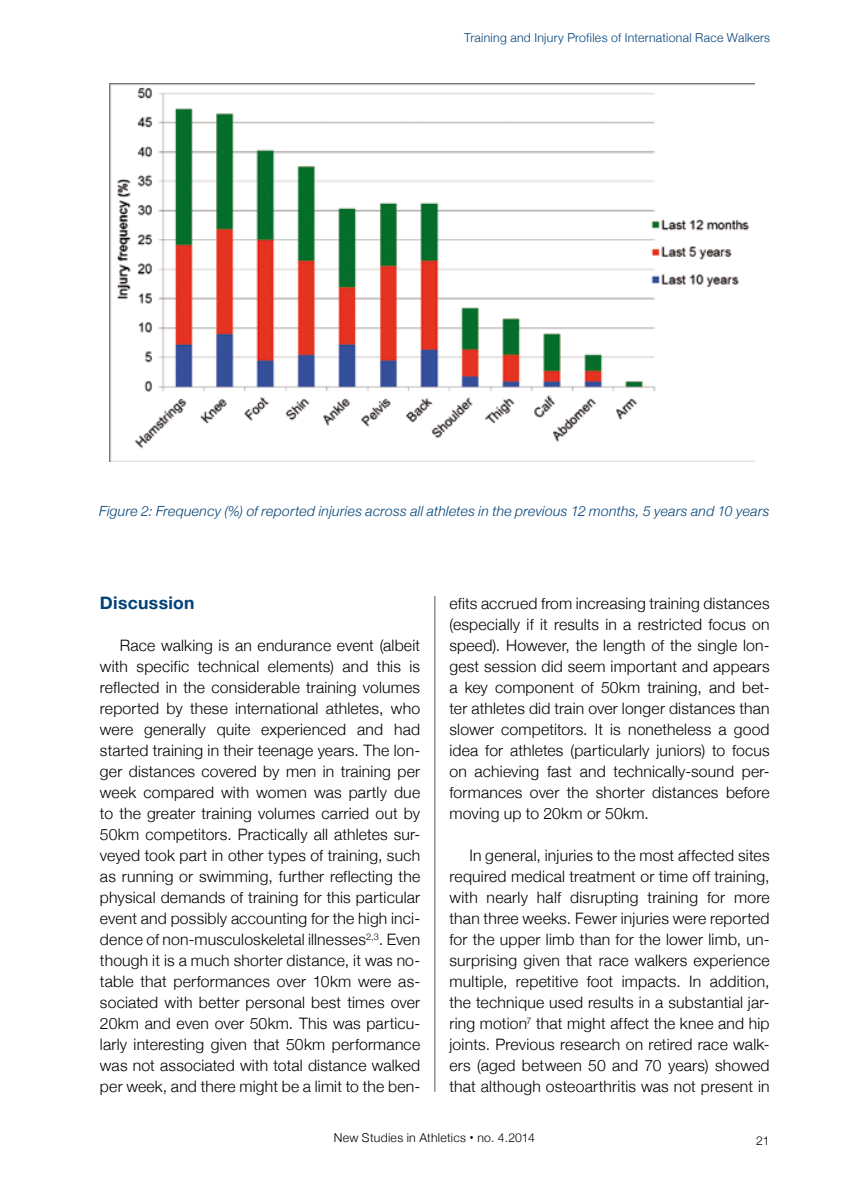
<style>
.page{position:relative;width:844px;height:1191px;background:#fff}
.page>*{position:absolute;margin:0;border:0;box-sizing:border-box;transform-origin:0 0}
.t1{font:700 17.5px "Helvetica Neue";letter-spacing:.02em;color:#004178}
.t2{font:300 15.75px/21px "Helvetica Neue";letter-spacing:.01em;color:#000;text-align:justify}
.t3{font:italic 300 14px "Helvetica Neue";letter-spacing:.02em;color:#004178}
.t4{font:300 12.25px "Helvetica Neue";letter-spacing:.025em;color:#004178}
.t5{font:300 12.25px "Helvetica Neue";letter-spacing:.02em;color:#000}
.s1{font-weight:700;font-size:15.75px}
</style>
<div class="page">
<hr style="left:434px;top:74px;width:1px;height:1017px;background:#58585a">
<div style="left:99px;top:502px;width:670px;height:93px;background:#fff"></div>
<div style="left:105px;top:74px;width:659px;height:428px;background:#fff"></div>
<img style="left:109px;top:83px;width:645px;height:379px">
<p class="t4" style="left:464px;top:30px;width:307px">Training and Injury Profiles of International Race Walkers</p>
<p class="t3" style="left:99px;top:502px;width:671px">Figure 2: Frequency (%) of reported injuries across all athletes in the previous 12 months, 5 years and 10 years</p>
<p class="t1" style="left:100px;top:592px;width:96px">Discussion</p>
<p class="t2" style="left:100px;top:635px;width:321px;text-indent:20px">Race walking is an endurance event (albeit with specific technical elements) and this is reflected in the considerable training volumes reported by these international athletes, who were generally quite experienced and had started training in their teenage years. The lon&shy;ger distances covered by men in training per week compared with women was partly due to the greater training volumes carried out by 50km competitors. Practically all athletes sur&shy;veyed took part in other types of training, such as running or swimming, further reflecting the physical demands of training for this particular event and possibly accounting for the high inci&shy;dence of non-musculoskeletal illnesses<sup>2,3</sup>. Even though it is a much shorter distance, it was no&shy;table that performances over 10km were as&shy;sociated with better personal best times over 20km and even over 50km. This was particu&shy;larly interesting given that 50km performance was not associated with total distance walked per week, and there might be a limit to the ben-</p>
<p class="t2" style="left:449px;top:593px;width:321px">efits accrued from increasing training distances (especially if it results in a restricted focus on speed). However, the length of the single lon&shy;gest session did seem important and appears a key component of 50km training, and bet&shy;ter athletes did train over longer distances than slower competitors. It is nonetheless a good idea for athletes (particularly juniors) to focus on achieving fast and technically-sound per&shy;formances over the shorter distances before moving up to 20km or 50km.</p>
<p class="t2" style="left:449px;top:845px;width:321px;text-indent:20px">In general, injuries to the most affected sites required medical treatment or time off training, with nearly half disrupting training for more than three weeks. Fewer injuries were reported for the upper limb than for the lower limb, un&shy;surprising given that race walkers experience multiple, repetitive foot impacts. In addition, the technique used results in a substantial jar&shy;ring motion<sup>7</sup> that might affect the knee and hip joints. Previous research on retired race walk&shy;ers (aged between 50 and 70 years) showed that although osteoarthritis was not present in</p>
<p class="t5" style="left:334px;top:1130px;width:202px">New Studies in Athletics <span class="s1">·</span> no. 4.2014</p>
<p class="t5" style="left:755px;top:1133px;width:15px">21</p>
</div>
